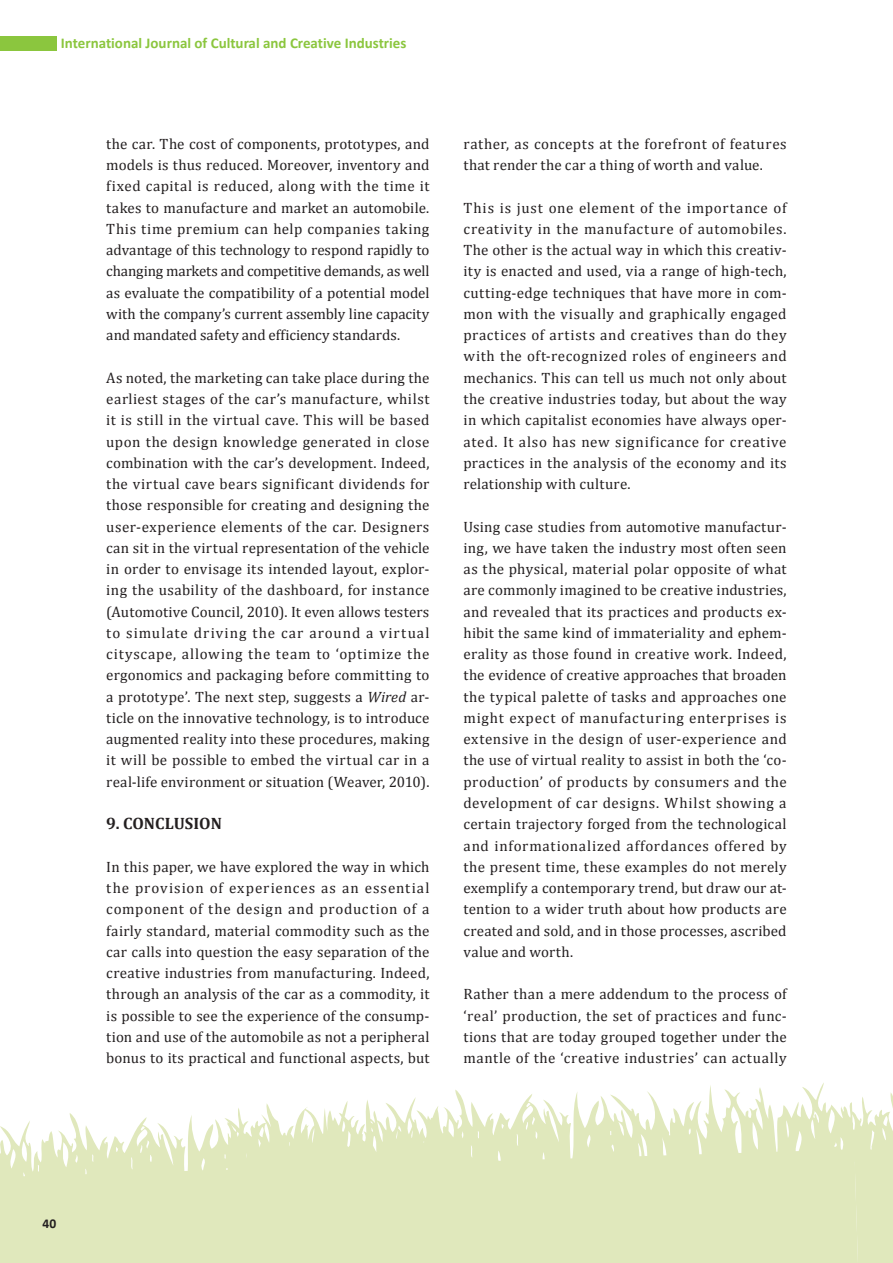
<style>
.page{position:relative;width:893px;height:1263px;background:#fff}
.page>*{position:absolute;margin:0;border:0;box-sizing:border-box;transform-origin:0 0}
.journal_section_titl{font:700 16.5px "Cambria";letter-spacing:-.005em;color:#231f20}
.journal{font:15px/21.3px "Cambria";letter-spacing:.015em;color:#231f20;text-align:justify}
.t1{font:700 15px "Calibri";color:#8bc63e}
.t2{font:700 13.5px "Calibri";color:#231f20}
.s1{font-style:italic}
</style>
<div class="page">
<svg style="left:0;top:1083px;width:851px;height:180px;fill:#e0e8bc"></svg>
<svg style="left:851px;top:1092px;width:42px;height:171px;background:#e4ebc6"></svg>
<div style="left:0;top:36px;width:57px;height:15px;background:#8bc63e"></div>
<p class="t1" style="left:61px;top:34px;width:347px">International Journal of Cultural and Creative Industries</p>
<p class="journal" style="left:106px;top:133px;width:325px">the car. The cost of components, prototypes, and models is thus reduced. Moreover, inventory and fixed capital is reduced, along with the time it takes to manufacture and market an automobile.<br>This time premium can help companies taking advantage of this technology to respond rapidly to changing markets and competitive demands, as well as evaluate the compatibility of a potential model with the company’s current assembly line capacity and mandated safety and efficiency standards.</p>
<p class="journal" style="left:106px;top:367px;width:325px">As noted, the marketing can take place during the earliest stages of the car’s manufacture, whilst it is still in the virtual cave. This will be based upon the design knowledge generated in close combination with the car’s development. Indeed, the virtual cave bears significant dividends for those responsible for creating and designing the user-experience elements of the car. Designers can sit in the virtual representation of the vehicle in order to envisage its intended layout, explor&shy;ing the usability of the dashboard, for instance (Automotive Council, 2010). It even allows testers to simulate driving the car around a virtual cityscape, allowing the team to ‘optimize the ergonomics and packaging before committing to a prototype’. The next step, suggests a <span class="s1">Wired</span> ar&shy;ticle on the innovative technology, is to introduce augmented reality into these procedures, making it will be possible to embed the virtual car in a real-life environment or situation (Weaver, 2010).</p>
<p class="journal_section_titl" style="left:106px;top:812px;width:117px">9. CONCLUSION</p>
<p class="journal" style="left:106px;top:856px;width:325px">In this paper, we have explored the way in which the provision of experiences as an essential component of the design and production of a fairly standard, material commodity such as the car calls into question the easy separation of the creative industries from manufacturing. Indeed, through an analysis of the car as a commodity, it is possible to see the experience of the consump&shy;tion and use of the automobile as not a peripheral bonus to its practical and functional aspects, but</p>
<p class="journal" style="left:463px;top:133px;width:325px">rather, as concepts at the forefront of features that render the car a thing of worth and value.</p>
<p class="journal" style="left:463px;top:197px;width:325px">This is just one element of the importance of creativity in the manufacture of automobiles.<br>The other is the actual way in which this creativ&shy;ity is enacted and used, via a range of high-tech, cutting-edge techniques that have more in com&shy;mon with the visually and graphically engaged practices of artists and creatives than do they with the oft-recognized roles of engineers and mechanics. This can tell us much not only about the creative industries today, but about the way in which capitalist economies have always oper&shy;ated. It also has new significance for creative practices in the analysis of the economy and its relationship with culture.</p>
<p class="journal" style="left:463px;top:516px;width:325px">Using case studies from automotive manufactur&shy;ing, we have taken the industry most often seen as the physical, material polar opposite of what are commonly imagined to be creative industries, and revealed that its practices and products ex&shy;hibit the same kind of immateriality and ephem&shy;erality as those found in creative work. Indeed, the evidence of creative approaches that broaden the typical palette of tasks and approaches one might expect of manufacturing enterprises is extensive in the design of user-experience and the use of virtual reality to assist in both the ‘co&shy;production’ of products by consumers and the development of car designs. Whilst showing a certain trajectory forged from the technological and informationalized affordances offered by the present time, these examples do not merely exemplify a contemporary trend, but draw our at&shy;tention to a wider truth about how products are created and sold, and in those processes, ascribed value and worth.</p>
<p class="journal" style="left:463px;top:983px;width:325px">Rather than a mere addendum to the process of ‘real’ production, the set of practices and func&shy;tions that are today grouped together under the mantle of the ‘creative industries’ can actually</p>
<p class="t2" style="left:43px;top:1214px;width:15px">40</p>
</div>
